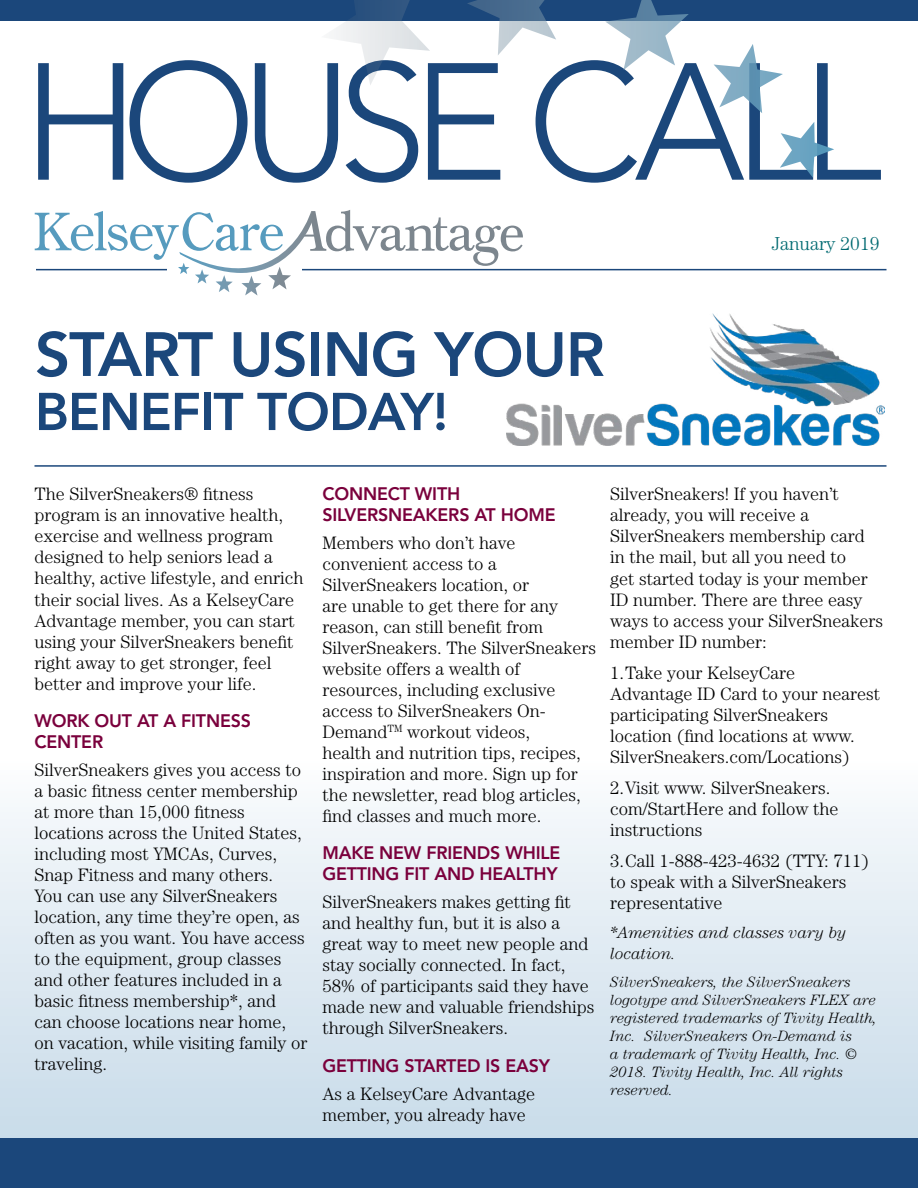
<style>
.page{position:relative;width:918px;height:1188px;background:#fff}
.page>*{position:absolute;margin:0;border:0;box-sizing:border-box;transform-origin:0 0}
.t1{font:300 164.55px "Avenir";letter-spacing:-.09em;color:#1b477b}
.t2{font:800 61.8px "Avenir";letter-spacing:-.02em;color:#1b477b}
.t3{font:800 52.5px "Avenir";letter-spacing:-.02em;color:#1b477b}
.t4{font:300 18.75px "Century";color:#006a71}
.t5{font:300 18px/21px "Century";color:#000}
.t6{font:800 18px/21px "Avenir";letter-spacing:-.01em;color:#7a003c}
.t7{font:italic 300 16.5px/21px "Century";color:#000}
.t8{font:italic 300 15px/18px "Century";color:#000}
</style>
<div class="page">
<svg style="left:0;top:807px;width:918px;height:331px;background:#dde9f1"></svg>
<div style="left:0;top:0;width:918px;height:20px;background:#1b477b"></div>
<div style="left:0;top:1138px;width:918px;height:50px;background:#1b477b"></div>
<hr style="left:36px;top:269px;width:850px;height:1px;background:#1b477b">
<svg style="left:321px;top:0;width:513px;height:178px"></svg>
<svg style="left:35px;top:210px;width:488px;height:86px"></svg>
<hr style="left:34px;top:465px;width:852px;height:2px;background:#1b477b">
<img style="left:507px;top:314px;width:378px;height:131px">
<h1 class="t1" style="left:22px;top:26px;width:861px">HOUSE CALL</h1>
<h2 class="t2" style="left:35px;top:318px;width:571px">START USING YOUR</h2>
<h3 class="t3" style="left:35px;top:381px;width:415px">BENEFIT TODAY!</h3>
<p class="t4" style="left:772px;top:232px;width:109px">January 2019</p>
<p class="t5" style="left:34px;top:484px;width:270px">The SilverSneakers® fitness program is an innovative health, exercise and wellness program designed to help seniors lead a healthy, active lifestyle, and enrich their social lives. As a KelseyCare<br>Advantage member, you can start using your SilverSneakers benefit right away to get stronger, feel better and improve your life.</p>
<p class="t6" style="left:34px;top:710px;width:218px">WORK OUT AT A FITNESS<br>CENTER</p>
<p class="t5" style="left:34px;top:759px;width:274px">SilverSneakers gives you access to a basic fitness center membership at more than 15,000 fitness locations across the United States, including most YMCAs, Curves,<br>Snap Fitness and many others.<br>You can use any SilverSneakers location, any time they’re open, as often as you want. You have access to the equipment, group classes and other features included in a basic fitness membership*, and can choose locations near home, on vacation, while visiting family or traveling.</p>
<p class="t6" style="left:322px;top:483px;width:235px">CONNECT WITH<br>SILVERSNEAKERS AT HOME</p>
<p class="t5" style="left:322px;top:532px;width:275px">Members who don’t have convenient access to a<br>SilverSneakers location, or<br>are unable to get there for any reason, can still benefit from<br>SilverSneakers. The SilverSneakers website offers a wealth of resources, including exclusive access to SilverSneakers On-<br>Demand<sup>TM</sup> workout videos,<br>health and nutrition tips, recipes, inspiration and more. Sign up for the newsletter, read blog articles, find classes and much more.</p>
<p class="t6" style="left:322px;top:843px;width:240px">MAKE NEW FRIENDS WHILE<br>GETTING FIT AND HEALTHY</p>
<p class="t5" style="left:322px;top:891px;width:273px">SilverSneakers makes getting fit and healthy fun, but it is also a great way to meet new people and stay socially connected. In fact,<br>58% of participants said they have made new and valuable friendships through SilverSneakers.</p>
<p class="t6" style="left:322px;top:1055px;width:229px">GETTING STARTED IS EASY</p>
<p class="t5" style="left:322px;top:1083px;width:214px">As a KelseyCare Advantage member, you already have</p>
<p class="t5" style="left:610px;top:484px;width:274px">SilverSneakers! If you haven’t already, you will receive a<br>SilverSneakers membership card in the mail, but all you need to<br>get started today is your member<br>ID number. There are three easy ways to access your SilverSneakers member ID number:</p>
<p class="t5" style="left:610px;top:662px;width:272px">1.Take your KelseyCare<br>Advantage ID Card to your nearest participating SilverSneakers location (find locations at www.<br>SilverSneakers.com/Locations)</p>
<p class="t5" style="left:610px;top:777px;width:230px">2.Visit www. SilverSneakers. com/StartHere and follow the instructions</p>
<p class="t5" style="left:610px;top:850px;width:261px">3.Call 1-888-423-4632 (TTY: 711) to speak with a SilverSneakers representative</p>
<p class="t7" style="left:610px;top:922px;width:238px">*Amenities and classes vary by location.</p>
<p class="t8" style="left:610px;top:973px;width:269px">SilverSneakers, the SilverSneakers logotype and SilverSneakers FLEX are registered trademarks of Tivity Health, Inc. SilverSneakers On-Demand is<br>a trademark of Tivity Health, Inc. © 2018. Tivity Health, Inc. All rights reserved.</p>
</div>
